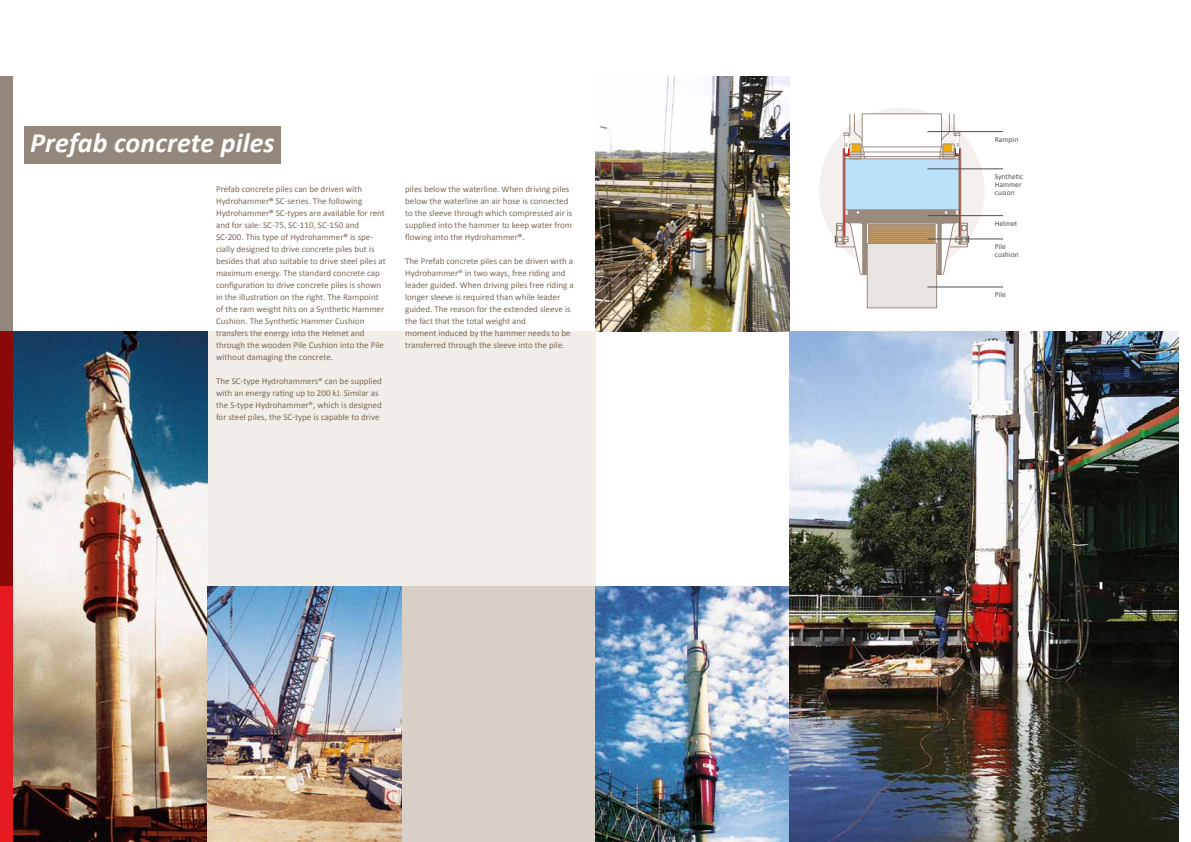
<style>
.page{position:relative;width:1191px;height:842px;background:#fff}
.page>*{position:absolute;margin:0;border:0;box-sizing:border-box;transform-origin:0 0}
.t1{font:italic 700 28px "Calibri";letter-spacing:.005em;color:#fff}
.t2{font:9px/12px "Calibri";color:#7c6a55}
.t3{font:7.6px/8px "Calibri";color:#4d4e50}
.s1{font-weight:700}
</style>
<div class="page">
<div style="left:0;top:332px;width:595px;height:255px;background:#f1ede9"></div>
<div style="left:0;top:587px;width:595px;height:255px;background:#d8d0c7"></div>
<img style="left:13px;top:332px;width:194px;height:510px">
<img style="left:595px;top:77px;width:194px;height:255px">
<img style="left:595px;top:587px;width:194px;height:255px">
<img style="left:207px;top:587px;width:194px;height:255px">
<div style="left:0;top:77px;width:13px;height:255px;background:#94887d"></div>
<div style="left:0;top:332px;width:13px;height:255px;background:#8c0909"></div>
<div style="left:0;top:587px;width:13px;height:255px;background:#e51b21"></div>
<div style="left:24px;top:126px;width:257px;height:38px;background:#94887d"></div>
<img style="left:789px;top:332px;width:389px;height:510px">
<div style="left:819px;top:108px;width:165px;height:165px;background:#f3f0ee;border-radius:50%"></div>
<div style="left:954px;top:148px;width:7px;height:9px;border:1px solid #9b8b7e"></div>
<div style="left:958px;top:156px;width:3px;height:88px;border:1px solid #9b8b7e"></div>
<svg style="left:955px;top:210px;width:3px;height:5px"></svg>
<svg style="left:937px;top:222px;width:31px;height:54px"></svg>
<div style="left:868px;top:224px;width:67px;height:65px;background:linear-gradient(to right,#c49b68,#be9767)"></div>
<div style="left:868px;top:224px;width:67px;height:65px;border:1px solid #9b8b7e"></div>
<div style="left:867px;top:243px;width:69px;height:65px;background:#e8e4e1"></div>
<div style="left:867px;top:243px;width:70px;height:65px;border:1px solid #9b8b7e"></div>
<hr style="left:868px;top:226px;width:67px;height:1px;background:#9b8b7e">
<hr style="left:868px;top:228px;width:67px;height:1px;background:#9b8b7e">
<hr style="left:868px;top:230px;width:67px;height:1px;background:#9b8b7e">
<hr style="left:868px;top:232px;width:67px;height:1px;background:#9b8b7e">
<hr style="left:868px;top:233px;width:67px;height:1px;background:#9b8b7e">
<hr style="left:868px;top:235px;width:67px;height:1px;background:#9b8b7e">
<hr style="left:868px;top:237px;width:67px;height:1px;background:#9b8b7e">
<hr style="left:868px;top:239px;width:67px;height:1px;background:#9b8b7e">
<hr style="left:868px;top:241px;width:67px;height:1px;background:#9b8b7e">
<hr style="left:868px;top:243px;width:67px;height:1px;background:#9b8b7e">
<div style="left:848px;top:207px;width:107px;height:17px;background:#9b8b7e"></div>
<div style="left:844px;top:215px;width:5px;height:8px;background:#9b8b7e"></div>
<div style="left:954px;top:215px;width:5px;height:8px;background:#9b8b7e"></div>
<div style="left:843px;top:148px;width:7px;height:9px;border:1px solid #9b8b7e"></div>
<div style="left:843px;top:156px;width:2px;height:88px;border:1px solid #9b8b7e"></div>
<div style="left:845px;top:159px;width:114px;height:51px;background:#bbe0f7;border-radius:2px"></div>
<div style="left:845px;top:159px;width:114px;height:51px;border:1px solid #9b8b7e;border-radius:2px"></div>
<svg style="left:845px;top:210px;width:3px;height:5px"></svg>
<svg style="left:844px;top:113px;width:116px;height:87px"></svg>
<svg style="left:835px;top:222px;width:33px;height:54px"></svg>
<div style="left:849px;top:144px;width:12px;height:15px;border:1px solid #9b8b7e"></div>
<div style="left:942px;top:144px;width:12px;height:15px;border:1px solid #9b8b7e"></div>
<hr style="left:927px;top:215px;width:76px;height:1px;background:#4d4e50">
<hr style="left:927px;top:239px;width:76px;height:1px;background:#4d4e50">
<hr style="left:927px;top:287px;width:76px;height:1px;background:#4d4e50">
<hr style="left:927px;top:131px;width:76px;height:1px;background:#4d4e50">
<hr style="left:927px;top:169px;width:76px;height:1px;background:#4d4e50">
<h1 class="t1" style="left:30px;top:125px;width:246px">Prefab concrete piles</h1>
<p class="t3" style="left:994px;top:135px;width:25px">Rampin</p>
<p class="t3" style="left:994px;top:172px;width:30px">Synthetic<br>Hammer cusion</p>
<p class="t3" style="left:994px;top:219px;width:24px">Helmet</p>
<p class="t3" style="left:994px;top:242px;width:25px">Pile cushion</p>
<p class="t3" style="left:994px;top:290px;width:13px">Pile</p>
<p class="t2" style="left:405px;top:183px;width:169px">piles below the waterline. When driving piles below the waterline an air hose is connected to the sleeve through which compressed air is supplied into the hammer to keep water from flowing into the Hydrohammer<span class="s1">®</span>.</p>
<p class="t2" style="left:405px;top:255px;width:170px">The Prefab concrete piles can be driven with a Hydrohammer® in two ways, free riding and leader guided. When driving piles free riding a longer sleeve is required than while leader guided. The reason for the extended sleeve is the fact that the total weight and<br>moment induced by the hammer needs to be transferred through the sleeve into the pile.</p>
<p class="t2" style="left:216px;top:183px;width:171px">Prefab concrete piles can be driven with Hydrohammer<span class="s1">®</span> SC-series. The following Hydrohammer<span class="s1">®</span> SC-types are available for rent and for sale: SC-75, SC-110, SC-150 and SC-200. This type of Hydrohammer<span class="s1">®</span> is spe&shy;cially designed to drive concrete piles but is besides that also suitable to drive steel piles at maximum energy. The standard concrete cap configuration to drive concrete piles is shown in the illustration on the right. The Rampoint of the ram weight hits on a Synthetic Hammer Cushion. The Synthetic Hammer Cushion transfers the energy into the Helmet and through the wooden Pile Cushion into the Pile without damaging the concrete.</p>
<p class="t2" style="left:216px;top:375px;width:167px">The SC-type Hydrohammers® can be supplied with an energy rating up to 200 kJ. Similar as the S-type Hydrohammer®, which is designed for steel piles, the SC-type is capable to drive</p>
</div>
